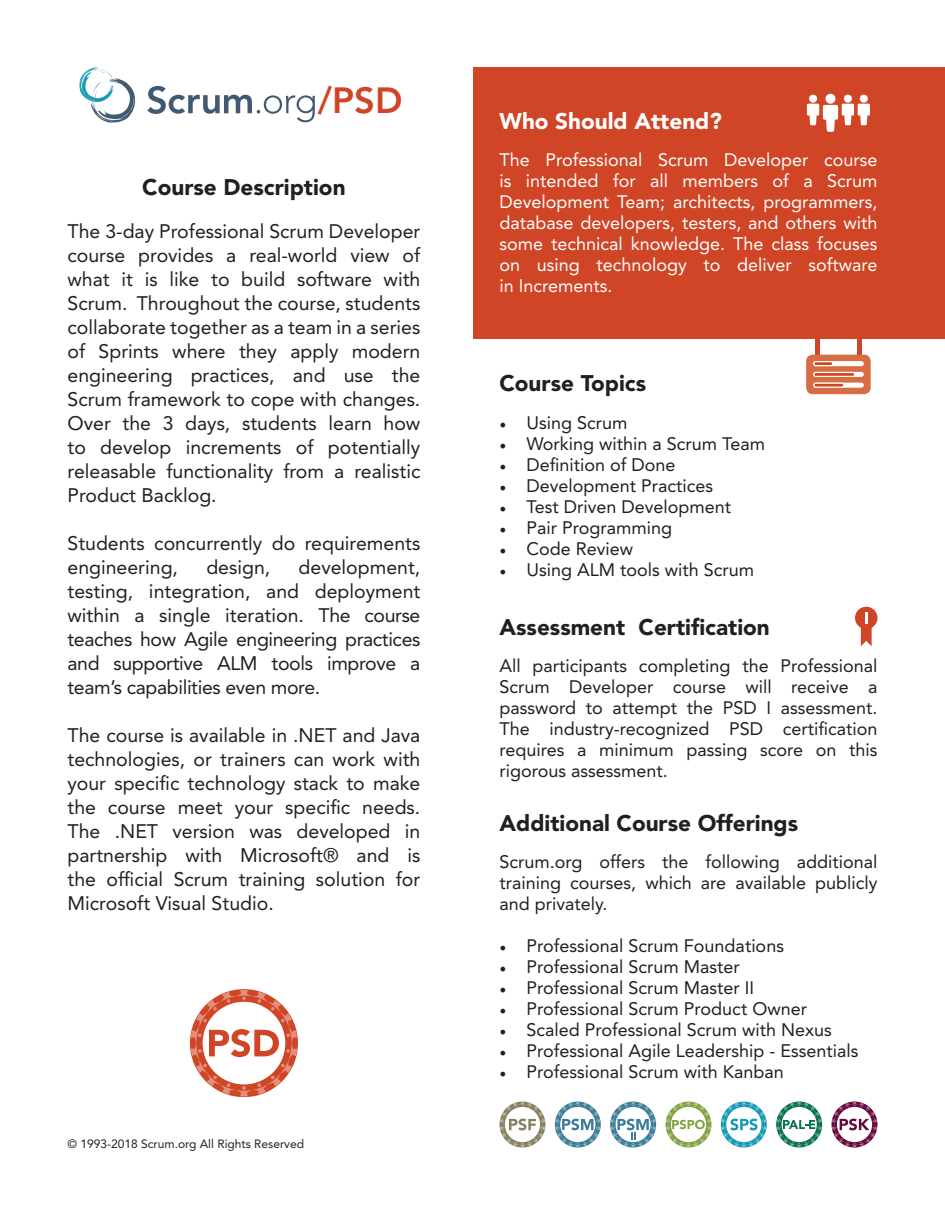
<style>
.page{position:relative;width:945px;height:1215px;background:#fff}
.page>*{position:absolute;margin:0;border:0;box-sizing:border-box;transform-origin:0 0}
.t1{font:800 36.15px "Avenir LT Std";color:#cf4526}
.t2{font:900 22.5px "Avenir LT Std";color:#231f20}
.t3{font:900 22.5px "Avenir LT Std";color:#fff}
.t4{font:19.5px/24px "Avenir LT Std";color:#231f20;text-align:justify}
.t5{font:18px/21px "Avenir LT Std";color:#231f20;text-align:justify}
.t6{font:18px/21px "Avenir LT Std";color:#fff;text-align:justify}
.t7{font:12px "Avenir LT Std";color:#231f20}
.s1{font-family:"Minion Pro"}
</style>
<div class="page">
<hr style="left:816px;top:337px;width:4px;height:21px;background:#cf4526">
<hr style="left:857px;top:337px;width:4px;height:21px;background:#cf4526">
<div style="left:806px;top:355px;width:65px;height:39px;background:#d76d43;border-radius:7px"></div>
<div style="left:813px;top:361px;width:51px;height:5px;background:#fff;border-radius:3px"></div>
<div style="left:813px;top:372px;width:51px;height:5px;background:#fff;border-radius:3px"></div>
<div style="left:813px;top:383px;width:51px;height:5px;background:#fff;border-radius:3px"></div>
<hr style="left:814px;top:362px;width:19px;height:4px;background:#cf4526;border-radius:2px">
<div style="left:813px;top:361px;width:20px;height:5px;border:1px solid #fff;border-radius:2px"></div>
<svg style="left:813px;top:371px;width:43px;height:6px"></svg>
<hr style="left:814px;top:383px;width:30px;height:4px;background:#cf4526;border-radius:2px">
<div style="left:813px;top:383px;width:31px;height:5px;border:1px solid #fff;border-radius:2px"></div>
<div style="left:473px;top:68px;width:472px;height:271px;background:#cf4526"></div>
<div style="left:860px;top:95px;width:8px;height:8px;background:#fff;border-radius:50%"></div>
<div style="left:844px;top:95px;width:8px;height:8px;background:#fff;border-radius:50%"></div>
<div style="left:826px;top:94px;width:9px;height:10px;background:#fff;border-radius:50%"></div>
<svg style="left:807px;top:104px;width:63px;height:28px"></svg>
<div style="left:809px;top:95px;width:8px;height:8px;background:#fff;border-radius:50%"></div>
<svg style="left:79px;top:67px;width:57px;height:56px"></svg>
<svg style="left:147px;top:86px;width:168px;height:36px"></svg>
<svg style="left:500px;top:1102px;width:45px;height:46px"></svg>
<svg style="left:610px;top:1102px;width:46px;height:46px"></svg>
<svg style="left:666px;top:1102px;width:45px;height:46px"></svg>
<svg style="left:721px;top:1102px;width:46px;height:46px"></svg>
<svg style="left:776px;top:1102px;width:46px;height:46px"></svg>
<svg style="left:832px;top:1102px;width:45px;height:46px"></svg>
<svg style="left:555px;top:1102px;width:46px;height:46px"></svg>
<svg style="left:855px;top:607px;width:23px;height:39px"></svg>
<svg style="left:190px;top:989px;width:108px;height:108px"></svg>
<p class="t1" style="left:318px;top:79px;width:86px">/PSD</p>
<p class="t2" style="left:142px;top:174px;width:205px">Course Description</p>
<p class="t4" style="left:68px;top:220px;width:354px">The 3-day Professional Scrum Developer course provides a real-world view of what it is like to build software with Scrum. Throughout the course, students collaborate together as a team in a series of Sprints where they apply modern engineering practices, and use the Scrum framework to cope with changes.<br>Over the 3 days, students learn how to develop increments of potentially releasable functionality from a realistic Product Backlog.</p>
<p class="t4" style="left:68px;top:532px;width:354px">Students concurrently do requirements engineering,</p>
<p class="t4" style="left:68px;top:556px;width:354px;text-indent:231px">development, testing, integration, and deployment within a single iteration. The course teaches how Agile engineering practices and supportive ALM tools improve a team’s capabilities even more.</p>
<p class="t4" style="left:68px;top:724px;width:354px">The course is available in .NET and Java technologies, or trainers can work with your specific technology stack to make the course meet your specific needs.<br>The .NET version was developed in partnership with Microsoft® and is the official Scrum training solution for Microsoft Visual Studio.</p>
<p class="t4" style="left:206px;top:556px;width:65px">design,</p>
<p class="t7" style="left:68px;top:1136px;width:238px">© 1993-2018 Scrum.org All Rights Reserved</p>
<p class="t3" style="left:500px;top:107px;width:224px">Who Should Attend?</p>
<p class="t6" style="left:500px;top:149px;width:380px">The Professional Scrum Developer course is intended for all members of a Scrum Development Team; architects, programmers, database developers, testers, and others with some technical knowledge. The class focuses on using technology to deliver software in Increments.</p>
<p class="t2" style="left:500px;top:370px;width:148px">Course Topics</p>
<p class="t5" style="left:500px;top:412px;width:130px"><span class="s1">•</span> Using Scrum</p>
<p class="t5" style="left:500px;top:433px;width:267px"><span class="s1">•</span> Working within a Scrum Team</p>
<p class="t5" style="left:500px;top:454px;width:178px"><span class="s1">•</span> Definition of Done</p>
<p class="t5" style="left:500px;top:475px;width:215px"><span class="s1">•</span> Development Practices</p>
<p class="t5" style="left:500px;top:496px;width:233px"><span class="s1">•</span> Test Driven Development</p>
<p class="t5" style="left:500px;top:517px;width:174px"><span class="s1">•</span> Pair Programming</p>
<p class="t5" style="left:500px;top:538px;width:135px"><span class="s1">•</span> Code Review</p>
<p class="t5" style="left:500px;top:559px;width:256px"><span class="s1">•</span> Using ALM tools with Scrum</p>
<p class="t2" style="left:500px;top:614px;width:272px">Assessment Certification</p>
<p class="t5" style="left:500px;top:656px;width:379px">All participants completing the Professional Scrum Developer course will receive a password to attempt the PSD I assessment.<br>The industry-recognized PSD certification requires a minimum passing score on this rigorous assessment.</p>
<p class="t2" style="left:500px;top:810px;width:300px">Additional Course Offerings</p>
<p class="t5" style="left:500px;top:852px;width:379px">Scrum.org offers the following additional training courses, which are available publicly and privately.</p>
<p class="t5" style="left:500px;top:936px;width:286px"><span class="s1">•</span> Professional Scrum Foundations</p>
<p class="t5" style="left:500px;top:957px;width:242px"><span class="s1">•</span> Professional Scrum Master</p>
<p class="t5" style="left:500px;top:978px;width:256px"><span class="s1">•</span> Professional Scrum Master II</p>
<p class="t5" style="left:500px;top:999px;width:309px"><span class="s1">•</span> Professional Scrum Product Owner</p>
<p class="t5" style="left:500px;top:1020px;width:334px"><span class="s1">•</span> Scaled Professional Scrum with Nexus</p>
<p class="t5" style="left:500px;top:1041px;width:361px"><span class="s1">•</span> Professional Agile Leadership - Essentials</p>
<p class="t5" style="left:500px;top:1062px;width:286px"><span class="s1">•</span> Professional Scrum with Kanban</p>
</div>
